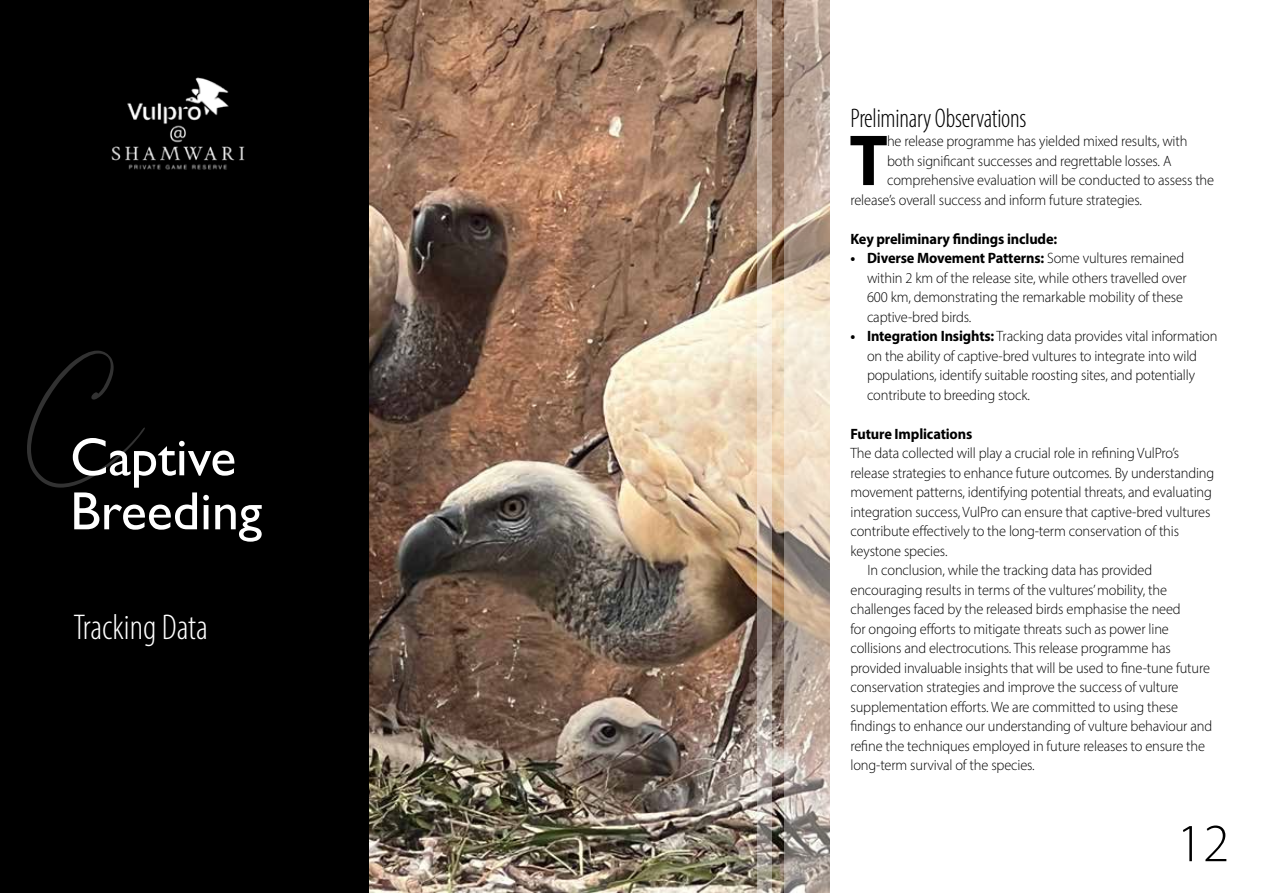
<style>
.page{position:relative;width:1263px;height:893px;background:#fff}
.page>*{position:absolute;margin:0;border:0;box-sizing:border-box;transform-origin:0 0}
.t1{font:700 72.9px "Myriad Pro";color:#000;scale:.96 1}
.t2{font:54px/54px "Gill Sans";color:#fff}
.t3{font:300 54px "Myriad Pro";color:#000}
.t4{font:51.9px "Dalmatins";color:#fff}
.t5{font:300 condensed 36px "Myriad Pro";color:#fff}
.t6{font:300 condensed 27px "Myriad Pro";letter-spacing:-.01em;color:#000;scale:.96 1}
.t7{font:300 15px/19.5px "Myriad Pro";letter-spacing:-.01em;color:#000;scale:.96 1}
.t8{font:700 15px "Myriad Pro";letter-spacing:-.01em;color:#000;scale:.96 1}
.s1{font-weight:700}
</style>
<div class="page">
<img style="left:368px;top:0;width:416px;height:893px">
<div style="left:0;top:0;width:368px;height:893px;background:#000"></div>
<svg style="left:757px;top:0;width:15px;height:893px;background:#c5b6a8"></svg>
<svg style="left:784px;top:0;width:46px;height:893px;background:#c8b8a9"></svg>
<img style="left:111px;top:77px;width:134px;height:93px">
<h3 class="t4" style="left:27px;top:393px;width:118px">C</h3>
<h2 class="t2" style="left:70px;top:429px;width:193px">Captive<br>Breeding</h2>
<h3 class="t5" style="left:73px;top:606px;width:136px">Tracking Data</h3>
<h3 class="t6" style="left:850px;top:102px;width:185px">Preliminary Observations</h3>
<h1 class="t1" style="left:849px;top:113px;width:41px">T</h1>
<p class="t7" style="left:887px;top:131px;width:314px">he release programme has yielded mixed results, with</p>
<p class="t7" style="left:887px;top:151px;width:298px">both significant successes and regrettable losses. A</p>
<p class="t7" style="left:887px;top:170px;width:342px">comprehensive evaluation will be conducted to assess the</p>
<p class="t7" style="left:850px;top:190px;width:305px">release’s overall success and inform future strategies.</p>
<p class="t8" style="left:850px;top:229px;width:217px">Key preliminary findings include:</p>
<p class="t7" style="left:867px;top:248px;width:334px;text-indent:-16px"><span class="s1">• Diverse Movement Patterns:</span> Some vultures remained within 2 km of the release site, while others travelled over 600 km, demonstrating the remarkable mobility of these captive-bred birds.</p>
<p class="t7" style="left:867px;top:326px;width:367px;text-indent:-17px"><span class="s1">• Integration Insights:</span> Tracking data provides vital information on the ability of captive-bred vultures to integrate into wild populations, identify suitable roosting sites, and potentially contribute to breeding stock.</p>
<p class="t8" style="left:850px;top:424px;width:128px">Future Implications</p>
<p class="t7" style="left:850px;top:443px;width:344px">The data collected will play a crucial role in refining VulPro’s</p>
<p class="t7" style="left:850px;top:463px;width:380px">release strategies to enhance future outcomes. By understanding</p>
<p class="t7" style="left:850px;top:482px;width:378px">movement patterns, identifying potential threats, and evaluating</p>
<p class="t7" style="left:850px;top:502px;width:376px">integration success, VulPro can ensure that captive-bred vultures</p>
<p class="t7" style="left:850px;top:521px;width:344px">contribute effectively to the long-term conservation of this</p>
<p class="t7" style="left:850px;top:541px;width:103px">keystone species.</p>
<p class="t7" style="left:867px;top:560px;width:298px">In conclusion, while the tracking data has provided</p>
<p class="t7" style="left:850px;top:580px;width:331px">encouraging results in terms of the vultures’ mobility, the</p>
<p class="t7" style="left:850px;top:599px;width:345px">challenges faced by the released birds emphasise the need</p>
<p class="t7" style="left:850px;top:619px;width:333px">for ongoing efforts to mitigate threats such as power line</p>
<p class="t7" style="left:850px;top:638px;width:335px">collisions and electrocutions. This release programme has</p>
<p class="t7" style="left:850px;top:658px;width:376px">provided invaluable insights that will be used to fine-tune future</p>
<p class="t7" style="left:850px;top:677px;width:343px">conservation strategies and improve the success of vulture</p>
<p class="t7" style="left:850px;top:697px;width:343px">supplementation efforts. We are committed to using these</p>
<p class="t7" style="left:850px;top:716px;width:378px">findings to enhance our understanding of vulture behaviour and</p>
<p class="t7" style="left:850px;top:736px;width:371px">refine the techniques employed in future releases to ensure the</p>
<p class="t7" style="left:850px;top:755px;width:193px">long-term survival of the species.</p>
<h2 class="t3" style="left:1176px;top:811px;width:54px">12</h2>
</div>
